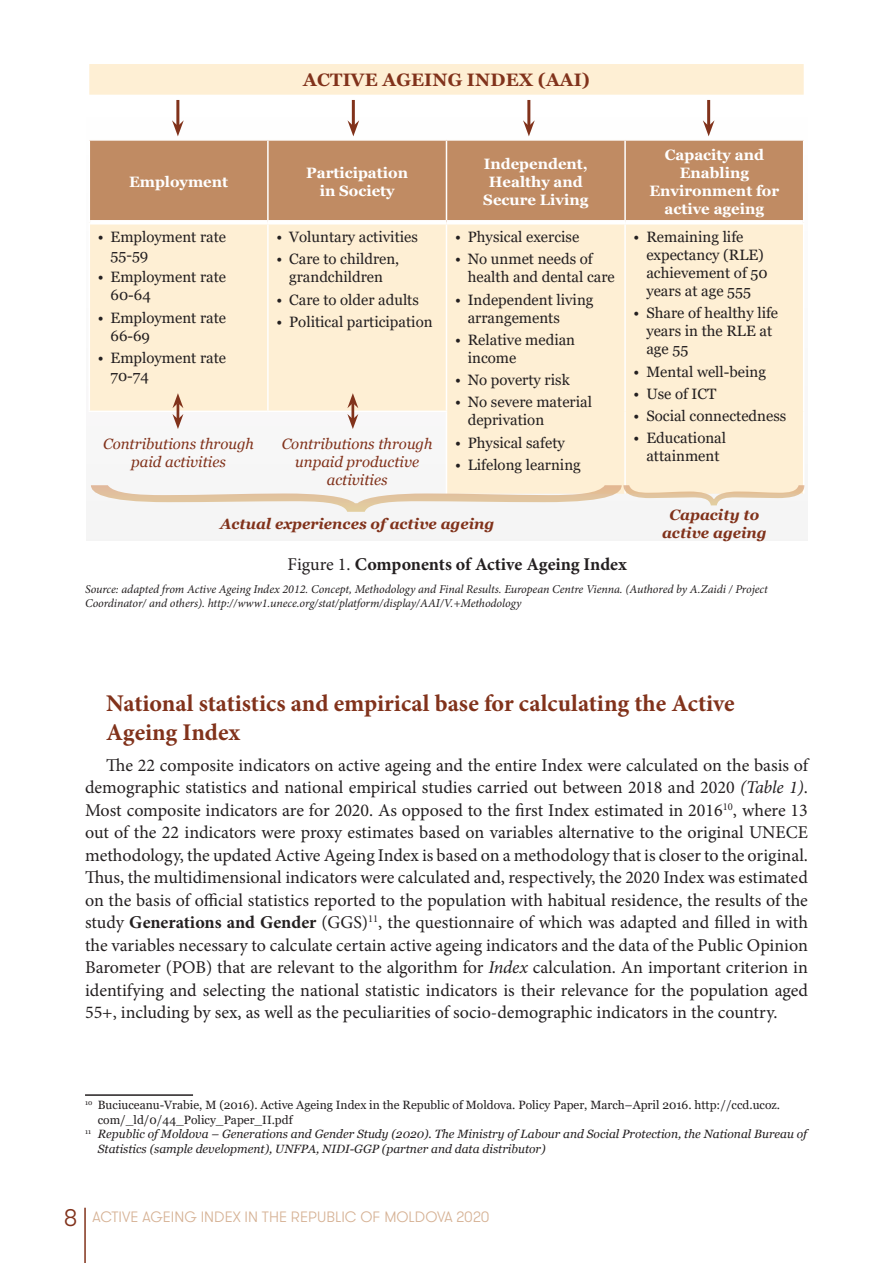
<style>
.page{position:relative;width:893px;height:1263px;background:#fff}
.page>*{position:absolute;margin:0;border:0;box-sizing:border-box;transform-origin:0 0}
.t1{font:700 24px/28.8px "Minion Pro";letter-spacing:-.01em;color:#81321b}
.t2{font:18px/22.5px "Minion Pro";color:#231f20;text-align:justify}
.t3{font:700 18px "Minion Pro";color:#231f20}
.t4{font:700 18px "Georgia";letter-spacing:.01em;color:#81321b}
.t5{font:15px/18px "Georgia";color:#231f20}
.t6{font:700 15px/18px "Georgia";color:#fff;text-align:center}
.t7{font:italic 15px/18px "Georgia";color:#81321b;text-align:center}
.t8{font:italic 700 15px/18px "Georgia";color:#81321b;text-align:center}
.t9{font:300 15px "GT Walsheim Pro";color:#d6b295}
.t10{font:italic 12px/14.4px "Minion Pro";letter-spacing:-.01em;color:#231f20}
.t11{font:italic 12px "Georgia";color:#231f20}
.t12{font:12px "Georgia";color:#231f20}
.s1{font-weight:400}
.s2{font-style:italic}
.s3{font-weight:700}
.s4{font-size:24px;color:#81321b}
</style>
<div class="page">
<hr style="left:84px;top:1208px;width:2px;height:55px;background:#81321b">
<hr style="left:85px;top:1094px;width:108px;height:2px;background:#231f20">
<div style="left:86px;top:80px;width:721px;height:461px;background:#f5f5f5"></div>
<svg style="left:89px;top:64px;width:715px;height:421px;fill:#feefd4"></svg>
<div style="left:90px;top:141px;width:713px;height:79px;background:#c08b63"></div>
<hr style="left:89px;top:222px;width:1px;height:189px;background:#fff">
<hr style="left:267px;top:225px;width:2px;height:186px;background:#fff">
<hr style="left:89px;top:411px;width:179px;height:1px;background:#fff">
<hr style="left:268px;top:411px;width:179px;height:1px;background:#fff">
<hr style="left:446px;top:225px;width:1px;height:186px;background:#fff">
<hr style="left:624px;top:225px;width:2px;height:186px;background:#fff">
<hr style="left:803px;top:222px;width:1px;height:189px;background:#fff">
<hr style="left:446px;top:412px;width:1px;height:82px;background:#fff">
<hr style="left:624px;top:411px;width:2px;height:83px;background:#fff">
<hr style="left:803px;top:411px;width:1px;height:83px;background:#fff">
<hr style="left:89px;top:139px;width:179px;height:2px;background:#fff">
<hr style="left:89px;top:141px;width:1px;height:81px;background:#fff">
<hr style="left:268px;top:139px;width:178px;height:2px;background:#fff">
<hr style="left:267px;top:141px;width:2px;height:79px;background:#fff">
<hr style="left:446px;top:139px;width:179px;height:2px;background:#fff">
<hr style="left:446px;top:141px;width:1px;height:79px;background:#fff">
<hr style="left:625px;top:139px;width:179px;height:2px;background:#fff">
<hr style="left:624px;top:141px;width:2px;height:79px;background:#fff">
<hr style="left:803px;top:141px;width:1px;height:81px;background:#fff">
<div style="left:90px;top:220px;width:178px;height:5px;background:#fff"></div>
<div style="left:268px;top:220px;width:178px;height:5px;background:#fff"></div>
<div style="left:446px;top:220px;width:179px;height:5px;background:#fff"></div>
<div style="left:625px;top:220px;width:178px;height:5px;background:#fff"></div>
<hr style="left:176px;top:100px;width:3px;height:26px;background:#81321b">
<svg style="left:172px;top:120px;width:12px;height:16px"></svg>
<hr style="left:352px;top:100px;width:3px;height:26px;background:#81321b">
<svg style="left:347px;top:120px;width:12px;height:16px"></svg>
<hr style="left:527px;top:100px;width:3px;height:26px;background:#81321b">
<svg style="left:523px;top:120px;width:12px;height:16px"></svg>
<hr style="left:707px;top:100px;width:3px;height:26px;background:#81321b">
<svg style="left:703px;top:120px;width:11px;height:16px"></svg>
<svg style="left:172px;top:393px;width:11px;height:36px"></svg>
<hr style="left:351px;top:403px;width:3px;height:16px;background:#81321b">
<svg style="left:347px;top:393px;width:11px;height:15px"></svg>
<svg style="left:347px;top:414px;width:11px;height:15px"></svg>
<svg style="left:91px;top:485px;width:713px;height:27px"></svg>
<p class="t4" style="left:303px;top:68px;width:15px">Act</p>
<p class="t4" style="left:343px;top:68px;width:217px">ive Ageing Index (AAI</p>
<p class="t4" style="left:582px;top:68px;width:10px">)</p>
<p class="t6" style="left:129px;top:173px;width:101px">Employment</p>
<p class="t6" style="left:306px;top:164px;width:103px">Participation in Society</p>
<p class="t6" style="left:483px;top:155px;width:107px">Independent,<br>Healthy and<br>Secure Living</p>
<p class="t6" style="left:649px;top:146px;width:131px">Capacity and<br>Enabling<br>Environment for active ageing</p>
<p class="t5" style="left:111px;top:228px;width:117px;text-indent:-13px">• Employment rate<br>55-59</p>
<p class="t5" style="left:111px;top:268px;width:117px;text-indent:-13px">• Employment rate<br>60-64</p>
<p class="t5" style="left:111px;top:309px;width:117px;text-indent:-13px">• Employment rate<br>66-69</p>
<p class="t5" style="left:111px;top:349px;width:117px;text-indent:-13px">• Employment rate<br>70-74</p>
<p class="t5" style="left:646px;top:228px;width:123px;text-indent:-13px">• Remaining life expectancy (RLE) achievement of 50 years at age 555</p>
<p class="t5" style="left:646px;top:304px;width:133px;text-indent:-13px">• Share of healthy life years in the RLE at age 55</p>
<p class="t5" style="left:634px;top:363px;width:134px">• Mental well-being</p>
<p class="t5" style="left:634px;top:385px;width:84px">• Use of ICT</p>
<p class="t5" style="left:634px;top:407px;width:154px">• Social connectedness</p>
<p class="t5" style="left:634px;top:429px;width:94px;text-align:center">• Educational attainment</p>
<p class="t5" style="left:455px;top:228px;width:126px">• Physical exercise</p>
<p class="t5" style="left:468px;top:250px;width:149px;text-indent:-13px">• No unmet needs of health and dental care</p>
<p class="t5" style="left:468px;top:291px;width:127px;text-indent:-13px">• Independent living arrangements</p>
<p class="t5" style="left:468px;top:331px;width:109px;text-indent:-13px">• Relative median income</p>
<p class="t5" style="left:455px;top:371px;width:116px">• No poverty risk</p>
<p class="t5" style="left:468px;top:393px;width:126px;text-indent:-13px">• No severe material deprivation</p>
<p class="t5" style="left:455px;top:434px;width:111px">• Physical safety</p>
<p class="t5" style="left:455px;top:456px;width:127px">• Lifelong learning</p>
<p class="t5" style="left:276px;top:228px;width:143px">• Voluntary activities</p>
<p class="t5" style="left:276px;top:250px;width:124px;text-align:center">• Care to children, grandchildren</p>
<p class="t5" style="left:276px;top:291px;width:144px">• Care to older adults</p>
<p class="t5" style="left:276px;top:313px;width:158px">• Political participation</p>
<p class="t7" style="left:103px;top:435px;width:152px">Contributions through paid activities</p>
<p class="t7" style="left:282px;top:435px;width:152px">Contributions through unpaid productive activities</p>
<p class="t8" style="left:220px;top:515px;width:276px">Actual experiences of active ageing</p>
<p class="t8" style="left:662px;top:506px;width:106px">Capacity to active ageing</p>
<p class="t3" style="left:287px;top:552px;width:341px"><span class="s1">Figure 1.</span> Components of Active Ageing Index</p>
<p class="t10" style="left:85px;top:582px;width:684px">Source: adapted from Active Ageing Index 2012. Concept, Methodology and Final Results. European Centre Vienna. (Authored by A.Zaidi / Project<br>Coordinator/ and others). http://www1.unece.org/stat/platform/display/AAI/V.+Methodology</p>
<h1 class="t1" style="left:106px;top:688px;width:630px">National statistics and empirical base for calculating the Active<br>Ageing Index</h1>
<p class="t2" style="left:85px;top:754px;width:724px;text-indent:21px">The 22 composite indicators on active ageing and the entire Index were calculated on the basis of demographic statistics and national empirical studies carried out between 2018 and 2020 <span class="s2">(Table 1)</span>.<br>Most composite indicators are for 2020. As opposed to the first Index estimated in 2016<sup>10</sup>, where 13 out of the 22 indicators were proxy estimates based on variables alternative to the original UNECE methodology, the updated Active Ageing Index is based on a methodology that is closer to the original.<br>Thus, the multidimensional indicators were calculated and, respectively, the 2020 Index was estimated on the basis of official statistics reported to the population with habitual residence, the results of the study <span class="s3">Generations and Gender</span> (GGS)<sup>11</sup>, the questionnaire of which was adapted and filled in with the variables necessary to calculate certain active ageing indicators and the data of the Public Opinion Barometer (POB) that are relevant to the algorithm for <span class="s2">Index</span> calculation. An important criterion in identifying and selecting the national statistic indicators is their relevance for the population aged 55+, including by sex, as well as the peculiarities of socio-demographic indicators in the country.</p>
<p class="t12" style="left:85px;top:1098px;width:696px"><sup>10</sup> Buciuceanu-Vrabie, M (2016). Active Ageing Index in the Republic of Moldova. Policy Paper, March–April 2016. http://ccd.ucoz.</p>
<p class="t12" style="left:98px;top:1112px;width:196px">com/_ld/0/44_Policy_Paper_II.pdf</p>
<p class="t11" style="left:85px;top:1126px;width:724px"><sup>11</sup> Republic of Moldova – Generations and Gender Study (2020). The Ministry of Labour and Social Protection, the National Bureau of</p>
<p class="t11" style="left:98px;top:1141px;width:449px">Statistics (sample development), UNFPA, NIDI-GGP (partner and data distributor)</p>
<p class="t9" style="left:64px;top:1208px;width:427px"><span class="s4">8</span> ACTIVE AGEING INDEX IN THE REPUBLIC OF MOLDOVA 2020</p>
</div>
